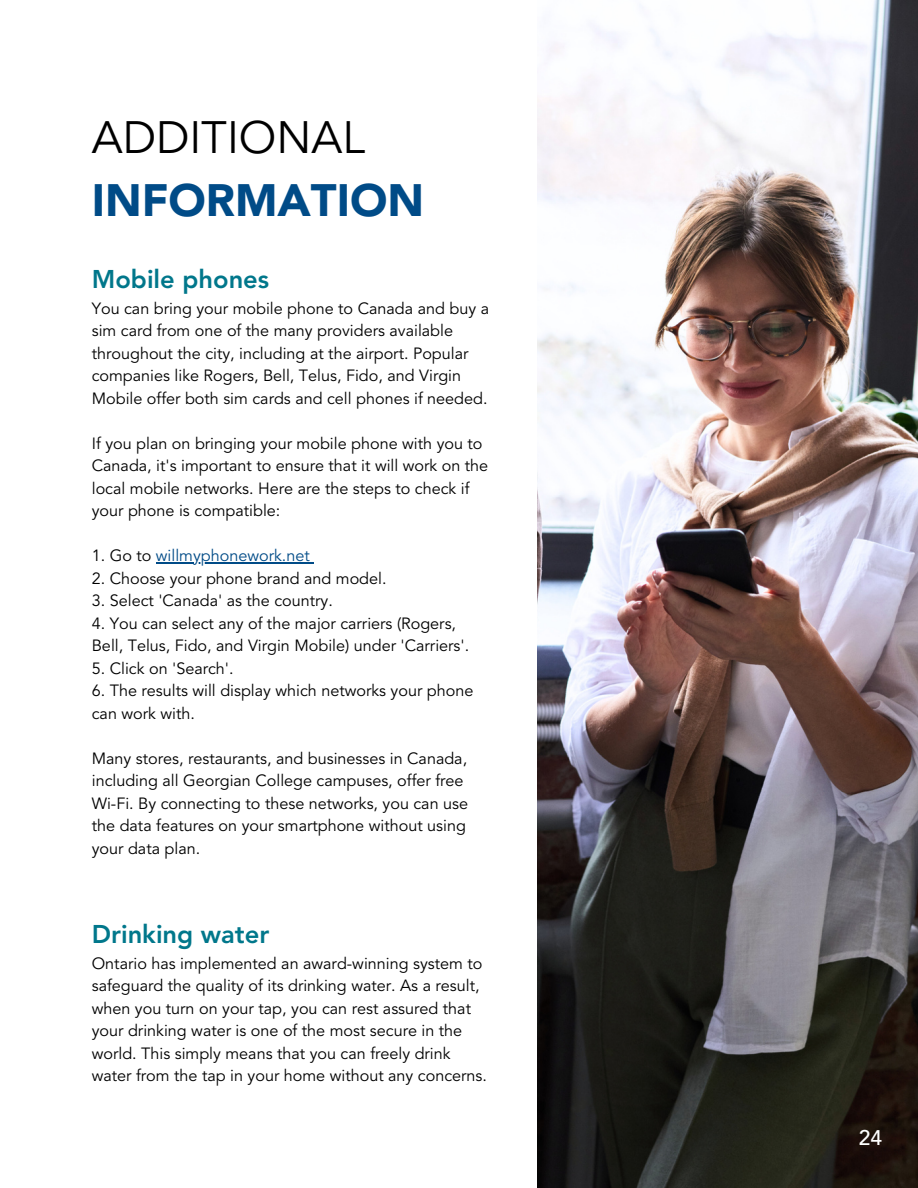
<style>
.page{position:relative;width:918px;height:1188px;background:#fff}
.page>*{position:absolute;margin:0;border:0;box-sizing:border-box;transform-origin:0 0}
.t1{font:900 45px "Avenir LT Std";color:#004b87}
.t2{font:45px "Avenir LT Std";color:#000}
.t3{font:800 25.5px "Avenir LT Std";color:#00778b}
.t4{font:500 21px "Avenir LT Std";color:#fff}
.t5{font:16.2px/22.5px "Avenir LT Std";color:#000}
.t6{font:16.2px "Avenir LT Std";color:#004b87}
.s1{color:#000}
</style>
<div class="page">
<hr style="left:156px;top:563px;width:154px;height:1px;background:#004b87">
<img style="left:538px;top:0;width:380px;height:1188px">
<p class="t2" style="left:92px;top:119px;width:275px">ADDITIONAL</p>
<p class="t1" style="left:92px;top:182px;width:334px">INFORMATION</p>
<p class="t3" style="left:92px;top:269px;width:179px">Mobile phones</p>
<p class="t5" style="left:92px;top:299px;width:399px">You can bring your mobile phone to Canada and buy a sim card from one of the many providers available throughout the city, including at the airport. Popular companies like Rogers, Bell, Telus, Fido, and Virgin Mobile offer both sim cards and cell phones if needed.</p>
<p class="t5" style="left:92px;top:434px;width:398px">If you plan on bringing your mobile phone with you to Canada, it's important to ensure that it will work on the local mobile networks. Here are the steps to check if your phone is compatible:</p>
<p class="t6" style="left:92px;top:549px;width:219px"><span class="s1">1. Go to</span> willmyphonework.net</p>
<p class="t5" style="left:92px;top:569px;width:296px">2. Choose your phone brand and model.</p>
<p class="t5" style="left:92px;top:591px;width:243px">3. Select 'Canada' as the country.</p>
<p class="t5" style="left:92px;top:614px;width:379px">4. You can select any of the major carriers (Rogers,<br>Bell, Telus, Fido, and Virgin Mobile) under 'Carriers'.</p>
<p class="t5" style="left:92px;top:659px;width:143px">5. Click on 'Search'.</p>
<p class="t5" style="left:92px;top:681px;width:383px">6. The results will display which networks your phone can work with.</p>
<p class="t5" style="left:92px;top:749px;width:378px">Many stores, restaurants, and businesses in Canada, including all Georgian College campuses, offer free Wi-Fi. By connecting to these networks, you can use the data features on your smartphone without using your data plan.</p>
<p class="t3" style="left:92px;top:924px;width:179px">Drinking water</p>
<p class="t5" style="left:92px;top:953px;width:397px">Ontario has implemented an award-winning system to safeguard the quality of its drinking water. As a result, when you turn on your tap, you can rest assured that your drinking water is one of the most secure in the world. This simply means that you can freely drink water from the tap in your home without any concerns.</p>
<p class="t4" style="left:859px;top:1129px;width:25px">24</p>
</div>
